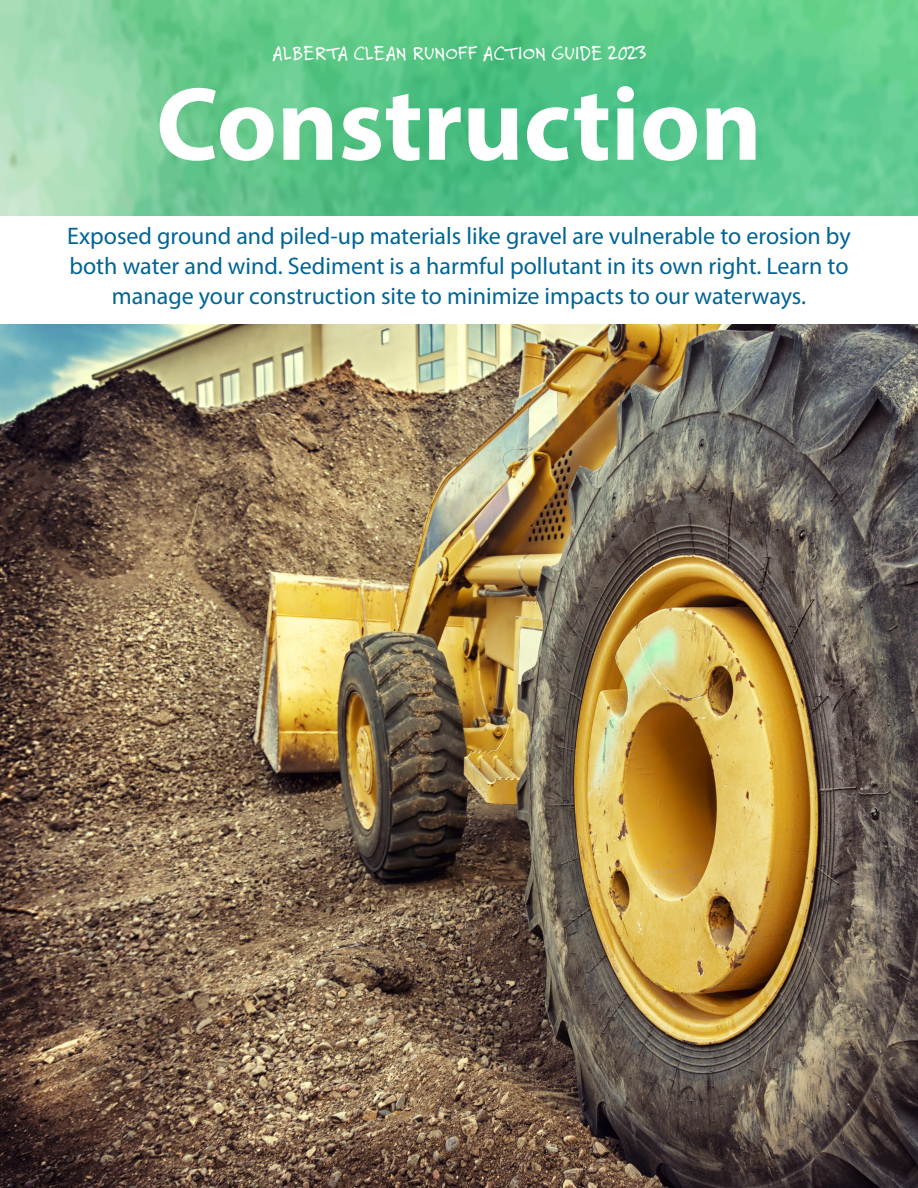
<style>
.page{position:relative;width:918px;height:1188px;background:#fff}
.page>*{position:absolute;margin:0;border:0;box-sizing:border-box;transform-origin:0 0}
.t1{font:700 105px "Myriad Pro";color:#fff}
.Header_lvl_3{font:24px/30px "Myriad Pro";color:#006494;text-align:center}
.t2{font:21px "Felt Tip Roman";color:#fff}
</style>
<div class="page">
<img style="left:0;top:0;width:918px;height:216px">
<img style="left:0;top:324px;width:918px;height:864px">
<p class="t2" style="left:272px;top:39px;width:376px">ALBERTA CLEAN RUNOFF ACTION GUIDE 2023</p>
<h1 class="t1" style="left:156px;top:56px;width:607px">Construction</h1>
<p class="Header_lvl_3" style="left:67px;top:220px;width:785px">Exposed ground and piled-up materials like gravel are vulnerable to erosion by both water and wind. Sediment is a harmful pollutant in its own right. Learn to manage your construction site to minimize impacts to our waterways.</p>
</div>
